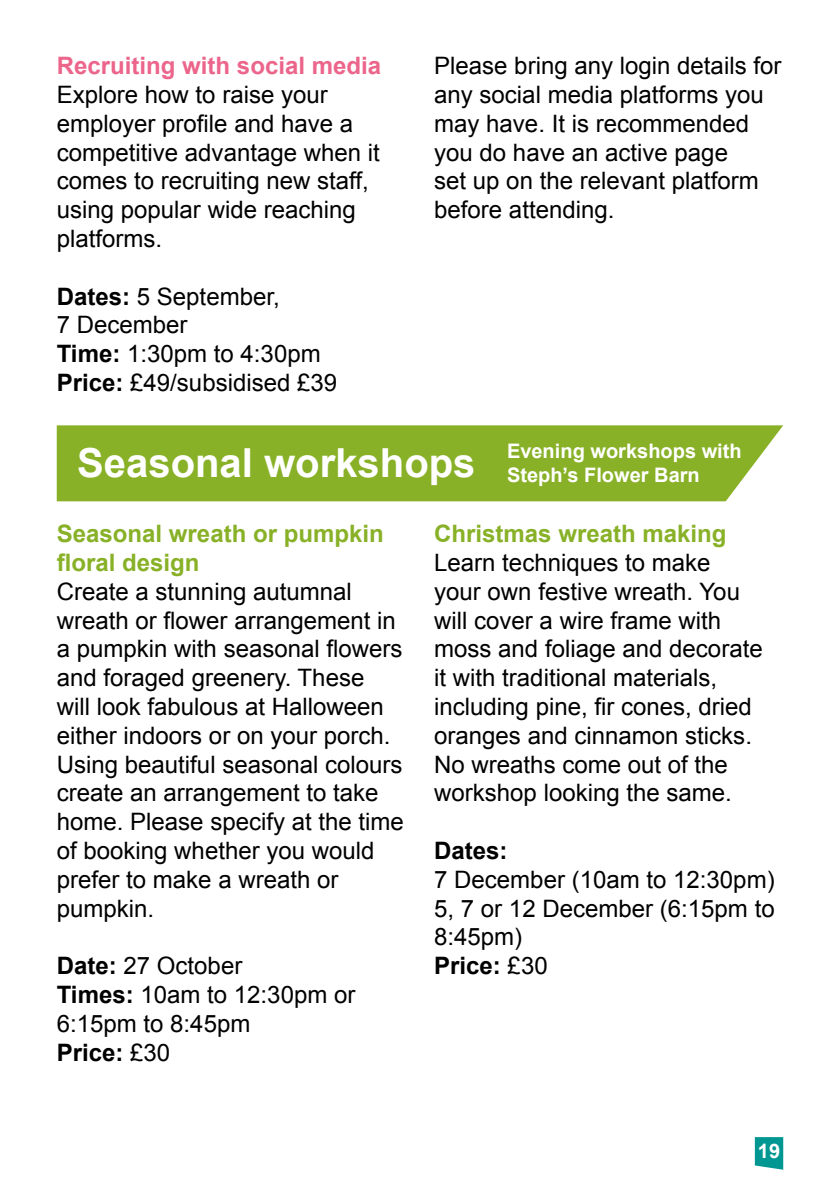
<style>
.page{position:relative;width:840px;height:1191px;background:#fff}
.page>*{position:absolute;margin:0;border:0;box-sizing:border-box;transform-origin:0 0}
.Course_Header{font:700 40px "Arial";color:#fff}
.body_text_12pt{font:24px/28.8px "Arial";color:#000}
.body_text_12pt-2{font:700 24px/28.8px "Arial";color:#88b127}
.Bold{font:700 24px "Arial";color:#ec658b}
.body_text_12pt-3{font:700 24px "Arial";color:#000}
.Course_Header-2{font:700 20px/24px "Arial";color:#fff}
.s1{font-weight:700}
.s2{font-weight:400}
</style>
<div class="page">
<svg style="left:754px;top:1137px;width:28px;height:32px"></svg>
<div style="left:57px;top:425px;width:725px;height:76px;background:#88b127"></div>
<h2 class="Bold" style="left:57px;top:50px;width:326px">Recruiting with social media</h2>
<p class="body_text_12pt" style="left:57px;top:80px;width:324px">Explore how to raise your employer profile and have a competitive advantage when it comes to recruiting new staff, using popular wide reaching platforms.</p>
<p class="body_text_12pt" style="left:57px;top:282px;width:224px"><span class="s1">Dates:</span> 5 September,</p>
<p class="body_text_12pt" style="left:57px;top:311px;width:132px">7 December</p>
<p class="body_text_12pt" style="left:57px;top:340px;width:265px"><span class="s1">Time:</span> 1:30pm to 4:30pm</p>
<p class="body_text_12pt" style="left:57px;top:368px;width:282px"><span class="s1">Price:</span> £49/subsidised £39</p>
<p class="body_text_12pt" style="left:434px;top:52px;width:348px">Please bring any login details for any social media platforms you may have. It is recommended you do have an active page<br>set up on the relevant platform before attending.</p>
<h1 class="Course_Header" style="left:77px;top:437px;width:399px">Seasonal workshops</h1>
<h1 class="Course_Header-2" style="left:506px;top:439px;width:236px">Evening workshops with<br>Steph’s Flower Barn</h1>
<p class="body_text_12pt-2" style="left:434px;top:520px;width:294px">Christmas wreath making</p>
<p class="body_text_12pt" style="left:434px;top:548px;width:330px">Learn techniques to make your own festive wreath. You will cover a wire frame with moss and foliage and decorate it with traditional materials, including pine, fir cones, dried oranges and cinnamon sticks.<br>No wreaths come out of the workshop looking the same.</p>
<p class="body_text_12pt-3" style="left:434px;top:834px;width:75px">Dates:</p>
<p class="body_text_12pt" style="left:434px;top:865px;width:342px">7 December (10am to 12:30pm)</p>
<p class="body_text_12pt" style="left:434px;top:894px;width:342px">5, 7 or 12 December (6:15pm to<br>8:45pm)</p>
<p class="body_text_12pt-3" style="left:434px;top:950px;width:115px">Price: <span class="s2">£30</span></p>
<p class="body_text_12pt-2" style="left:57px;top:520px;width:328px">Seasonal wreath or pumpkin floral design</p>
<p class="body_text_12pt" style="left:57px;top:577px;width:348px">Create a stunning autumnal wreath or flower arrangement in a pumpkin with seasonal flowers and foraged greenery. These<br>will look fabulous at Halloween either indoors or on your porch.<br>Using beautiful seasonal colours create an arrangement to take home. Please specify at the time of booking whether you would prefer to make a wreath or pumpkin.</p>
<p class="body_text_12pt" style="left:57px;top:951px;width:187px"><span class="s1">Date:</span> 27 October</p>
<p class="body_text_12pt" style="left:57px;top:980px;width:300px"><span class="s1">Times:</span> 10am to 12:30pm or<br>6:15pm to 8:45pm</p>
<p class="body_text_12pt-3" style="left:57px;top:1036px;width:115px">Price: <span class="s2">£30</span></p>
<p class="Course_Header-2" style="left:757px;top:1140px;width:24px">19</p>
</div>
